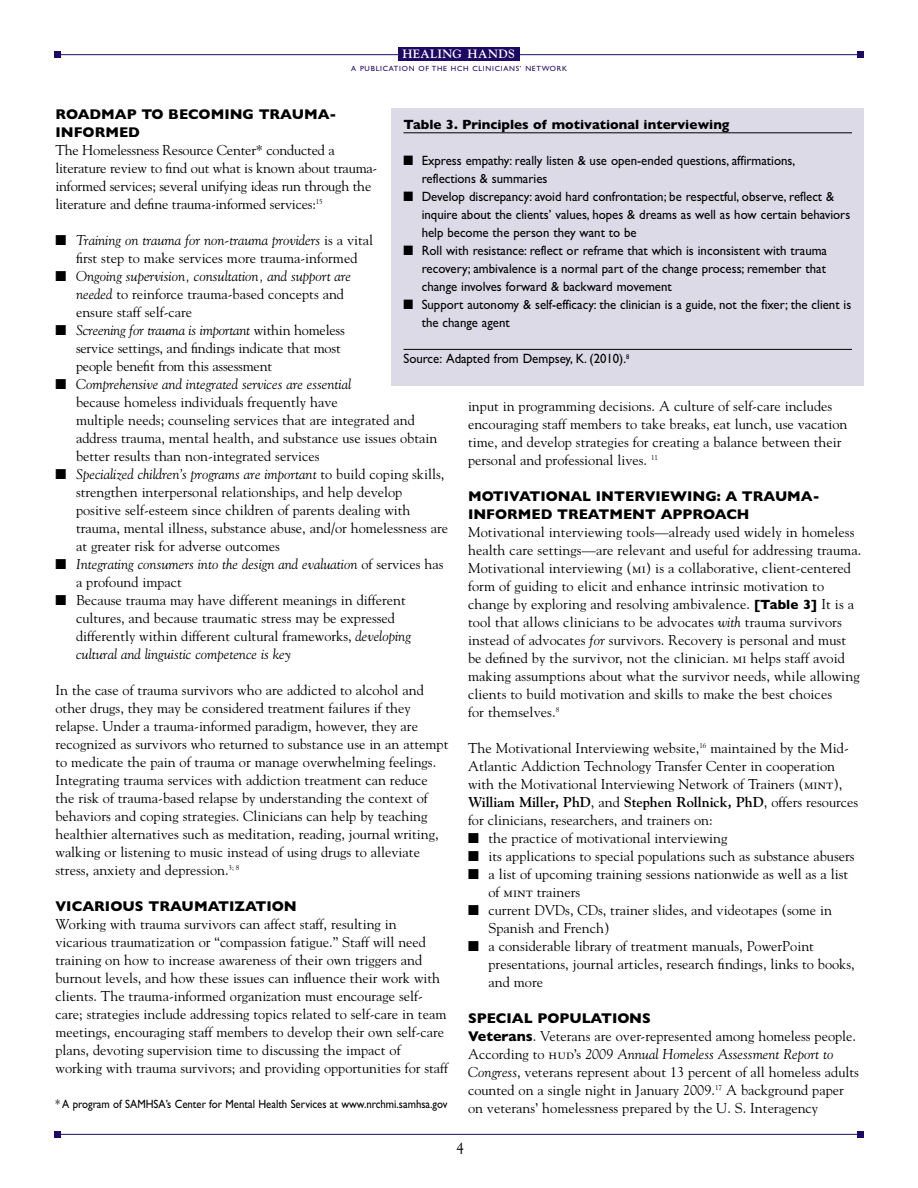
<style>
.page{position:relative;width:918px;height:1188px;background:#fff}
.page>*{position:absolute;margin:0;border:0;box-sizing:border-box;transform-origin:0 0}
.t1{font:15px "Goudy";color:#000}
.t2{font:700 14.4px "Gill Sans";color:#000}
.t3{font:14.25px/18px "Goudy";color:#000}
.t4{font:700 14.25px/18px "Gill Sans";color:#000}
.t5{font:italic 14.25px/18px "Goudy";color:#000}
.t6{font:13.5px/18px "Gill Sans";color:#000;scale:.95 1}
.t7{font:700 13.5px "Gill Sans";color:#000}
.t8{font:12px "Gill Sans";color:#000;scale:.9 1}
.t9{font:700 12px "Goudy";letter-spacing:.03em;color:#fff}
.t10{font:7.5px "Gill Sans";letter-spacing:.1em;color:#1d0964}
.s1{font-style:italic}
.s2{font-style:normal}
.s3{font-family:"Goudy SC"}
.s4{font-family:"Gill Sans";font-weight:700;font-size:13.5px}
.s5{font-weight:700}
.s6{font-family:"Gill Sans";font-weight:700}
</style>
<div class="page">
<div style="left:392px;top:108px;width:472px;height:278px;background:#dddae8"></div>
<hr style="left:404px;top:132px;width:448px;height:1px;background:#000">
<hr style="left:404px;top:349px;width:448px;height:1px;background:#000">
<hr style="left:54px;top:54px;width:810px;height:1px;background:#1d0964">
<div style="left:857px;top:51px;width:7px;height:7px;background:#1d0964"></div>
<div style="left:54px;top:51px;width:7px;height:7px;background:#1d0964"></div>
<div style="left:398px;top:47px;width:122px;height:14px;background:#1d0964"></div>
<hr style="left:54px;top:1134px;width:810px;height:1px;background:#1d0964">
<div style="left:857px;top:1131px;width:7px;height:7px;background:#1d0964"></div>
<div style="left:54px;top:1131px;width:7px;height:7px;background:#1d0964"></div>
<p class="t9" style="left:403px;top:47px;width:114px">HEALING HANDS</p>
<p class="t10" style="left:351px;top:64px;width:217px">A PUBLICATION OF THE HCH CLINICIANS’ NETWORK</p>
<p class="t4" style="left:56px;top:105px;width:283px">ROADMAP TO BECOMING TRAUMA-<br>INFORMED</p>
<p class="t3" style="left:56px;top:141px;width:323px">The Homelessness Resource Center* conducted a literature review to find out what is known about trauma&shy;informed services; several unifying ideas run through the literature and define trauma-informed services:<sup>15</sup></p>
<p class="t3" style="left:56px;top:231px;width:319px;text-align:center">■ <span class="s1">Training on trauma for non-trauma providers</span> is a vital first step to make services more trauma-informed</p>
<p class="t3" style="left:76px;top:267px;width:277px;text-indent:-21px">■ <span class="s1">Ongoing supervision, consultation, and support are needed</span> to reinforce trauma-based concepts and ensure staff self-care</p>
<p class="t3" style="left:76px;top:321px;width:270px;text-indent:-21px">■ <span class="s1">Screening for trauma is important</span> within homeless service settings, and findings indicate that most people benefit from this assessment</p>
<p class="t3" style="left:76px;top:375px;width:363px;text-indent:-21px">■ <span class="s1">Comprehensive and integrated services are essential<br></span>because homeless individuals frequently have<br>multiple needs; counseling services that are integrated and address trauma, mental health, and substance use issues obtain better results than non-integrated services</p>
<p class="t3" style="left:76px;top:465px;width:374px;text-indent:-21px">■ <span class="s1">Specialized children’s programs are important</span> to build coping skills, strengthen interpersonal relationships, and help develop positive self-esteem since children of parents dealing with trauma, mental illness, substance abuse, and/or homelessness are at greater risk for adverse outcomes</p>
<p class="t5" style="left:76px;top:555px;width:369px;text-indent:-21px">■ Integrating consumers into the design and evaluation <span class="s2">of services has a profound impact</span></p>
<p class="t3" style="left:76px;top:591px;width:336px;text-indent:-21px">■ Because trauma may have different meanings in different cultures, and because traumatic stress may be expressed differently within different cultural frameworks, <span class="s1">developing cultural and linguistic competence is key</span></p>
<p class="t3" style="left:56px;top:681px;width:394px">In the case of trauma survivors who are addicted to alcohol and other drugs, they may be considered treatment failures if they relapse. Under a trauma-informed paradigm, however, they are recognized as survivors who returned to substance use in an attempt to medicate the pain of trauma or manage overwhelming feelings.<br>Integrating trauma services with addiction treatment can reduce the risk of trauma-based relapse by understanding the context of behaviors and coping strategies. Clinicians can help by teaching healthier alternatives such as meditation, reading, journal writing, walking or listening to music instead of using drugs to alleviate stress, anxiety and depression.<sup>3;</sup> <sup>8</sup></p>
<p class="t2" style="left:56px;top:898px;width:243px">VICARIOUS TRAUMATIZATION</p>
<p class="t3" style="left:56px;top:915px;width:394px">Working with trauma survivors can affect staff, resulting in vicarious traumatization or “compassion fatigue.” Staff will need training on how to increase awareness of their own triggers and burnout levels, and how these issues can influence their work with clients. The trauma-informed organization must encourage self&shy;care; strategies include addressing topics related to self-care in team meetings, encouraging staff members to develop their own self-care plans, devoting supervision time to discussing the impact of working with trauma survivors; and providing opportunities for staff</p>
<p class="t7" style="left:404px;top:117px;width:328px">Table 3. Principles of motivational interviewing</p>
<p class="t6" style="left:422px;top:152px;width:395px;text-indent:-18px">■ Express empathy: really listen &amp; use open-ended questions, affirmations, reflections &amp; summaries</p>
<p class="t6" style="left:422px;top:188px;width:453px;text-indent:-18px">■ Develop discrepancy: avoid hard confrontation; be respectful, observe, reflect &amp; inquire about the clients’ values, hopes &amp; dreams as well as how certain behaviors help become the person they want to be</p>
<p class="t6" style="left:422px;top:242px;width:428px;text-align:justify;text-indent:-18px">■ Roll with resistance: reflect or reframe that which is inconsistent with trauma recovery; ambivalence is a normal part of the change process; remember that change involves forward &amp; backward movement</p>
<p class="t6" style="left:422px;top:296px;width:454px;text-indent:-18px">■ Support autonomy &amp; self-efficacy: the clinician is a guide, not the fixer; the client is the change agent</p>
<p class="t6" style="left:404px;top:350px;width:239px">Source: Adapted from Dempsey, K. (2010).<sup>8</sup></p>
<p class="t3" style="left:468px;top:397px;width:381px">input in programming decisions. A culture of self-care includes encouraging staff members to take breaks, eat lunch, use vacation time, and develop strategies for creating a balance between their personal and professional lives. <sup>11</sup></p>
<p class="t4" style="left:468px;top:487px;width:353px">MOTIVATIONAL INTERVIEWING: A TRAUMA-<br>INFORMED TREATMENT APPROACH</p>
<p class="t3" style="left:468px;top:523px;width:395px">Motivational interviewing tools—already used widely in homeless health care settings—are relevant and useful for addressing trauma.<br>Motivational interviewing (<span class="s3">mi</span>) is a collaborative, client-centered form of guiding to elicit and enhance intrinsic motivation to change by exploring and resolving ambivalence. <span class="s4">[Table 3]</span> It is a tool that allows clinicians to be advocates <span class="s1">with</span> trauma survivors instead of advocates <span class="s1">for</span> survivors. Recovery is personal and must be defined by the survivor, not the clinician. <span class="s3">mi</span> helps staff avoid making assumptions about what the survivor needs, while allowing clients to build motivation and skills to make the best choices<br>for themselves.<sup>8</sup></p>
<p class="t3" style="left:468px;top:739px;width:392px">The Motivational Interviewing website,<sup>16</sup> maintained by the Mid-Atlantic Addiction Technology Transfer Center in cooperation with the Motivational Interviewing Network of Trainers (<span class="s3">mint</span>), <span class="s5">William Miller, PhD</span>, and <span class="s5">Stephen Rollnick, PhD</span>, offers resources for clinicians, researchers, and trainers on:</p>
<p class="t3" style="left:468px;top:829px;width:261px">■ the practice of motivational interviewing</p>
<p class="t3" style="left:468px;top:847px;width:388px">■ its applications to special populations such as substance abusers</p>
<p class="t3" style="left:489px;top:865px;width:361px;text-indent:-21px">■ a list of upcoming training sessions nationwide as well as a list of <span class="s3">mint</span> trainers</p>
<p class="t3" style="left:489px;top:901px;width:345px;text-indent:-21px">■ current DVDs, CDs, trainer slides, and videotapes (some in<br>Spanish and French)</p>
<p class="t3" style="left:489px;top:937px;width:368px;text-indent:-21px">■ a considerable library of treatment manuals, PowerPoint presentations, journal articles, research findings, links to books, and more</p>
<p class="t4" style="left:468px;top:1009px;width:184px">SPECIAL POPULATIONS</p>
<p class="t3" style="left:468px;top:1027px;width:392px"><span class="s6">Veterans</span>. Veterans are over-represented among homeless people.<br>According to <span class="s3">hud</span>’s <span class="s1">2009 Annual Homeless Assessment Report to Congress</span>, veterans represent about 13 percent of all homeless adults counted on a single night in January 2009.<sup>17</sup> A background paper on veterans’ homelessness prepared by the U. S. Interagency</p>
<p class="t8" style="left:56px;top:1097px;width:437px">* A program of SAMHSA’s Center for Mental Health Services at www.nrchmi.samhsa.gov</p>
<p class="t1" style="left:457px;top:1139px;width:9px">4</p>
</div>
